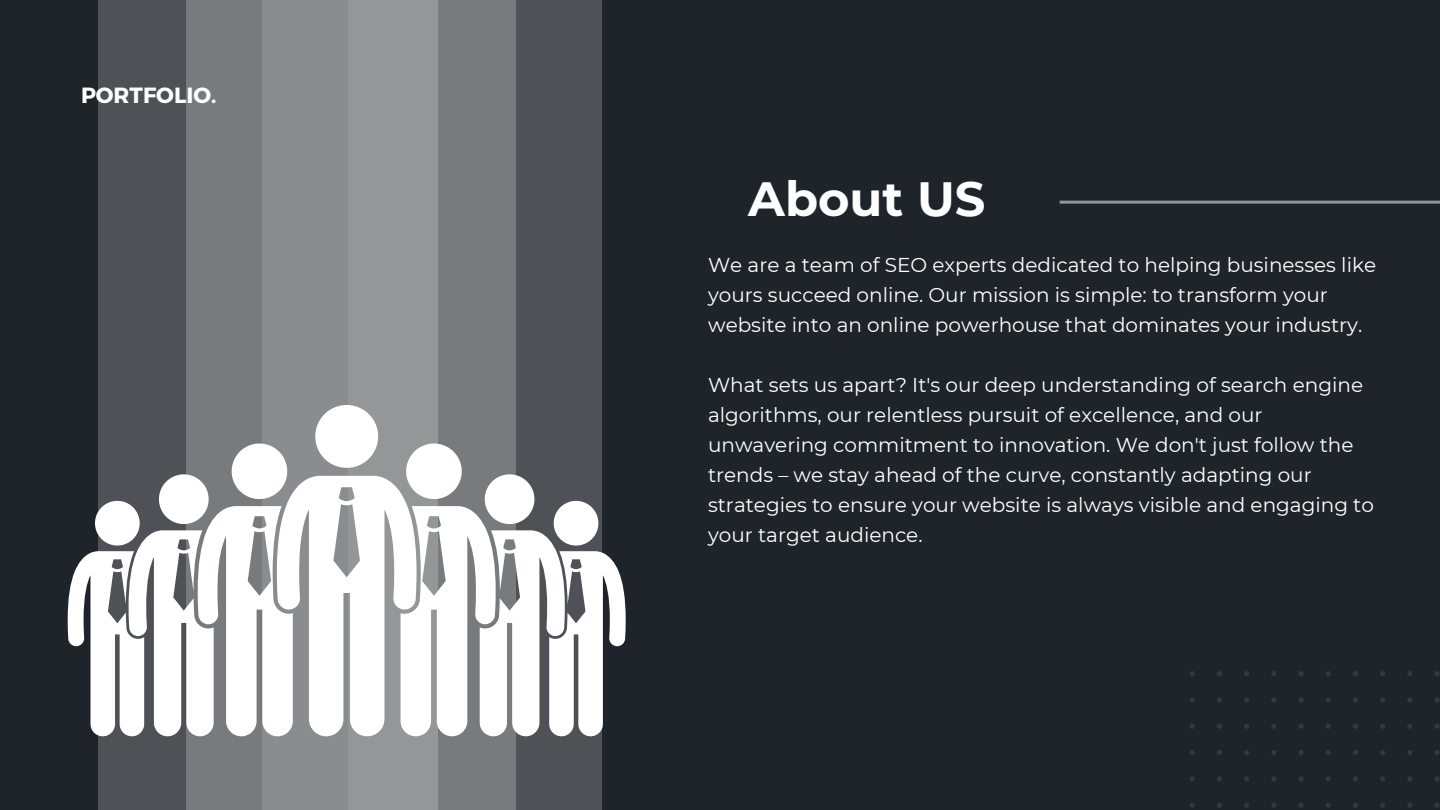
<style>
.page{position:relative;width:1440px;height:810px;background:#1f242b}
.page>*{position:absolute;margin:0;border:0;box-sizing:border-box;transform-origin:0 0}
.t1{font:700 48px "Montserrat";color:#fff}
.t2{font:700 22px "Montserrat";color:#fff}
.t3{font:20px/30px "Montserrat";color:#fff}
</style>
<div class="page">
<svg style="left:1190px;top:671px;width:250px;height:137px"></svg>
<hr style="left:1060px;top:201px;width:380px;height:3px;background:#959698">
<div style="left:99px;top:0;width:163px;height:810px;background:#4e5156"></div>
<div style="left:187px;top:0;width:163px;height:810px;background:#787a7d"></div>
<div style="left:262px;top:0;width:87px;height:810px;background:#8b8c8f"></div>
<div style="left:349px;top:0;width:89px;height:810px;background:#959698"></div>
<div style="left:438px;top:0;width:164px;height:810px;background:#4e5156"></div>
<div style="left:438px;top:0;width:77px;height:810px;background:#787a7d"></div>
<svg style="left:68px;top:405px;width:558px;height:331px"></svg>
<p class="t2" style="left:81px;top:81px;width:137px">PORTFOLIO.</p>
<h2 class="t1" style="left:748px;top:169px;width:239px">About US</h2>
<p class="t3" style="left:708px;top:249px;width:670px">We are a team of SEO experts dedicated to helping businesses like yours succeed online. Our mission is simple: to transform your website into an online powerhouse that dominates your industry.</p>
<p class="t3" style="left:708px;top:369px;width:667px">What sets us apart? It's our deep understanding of search engine algorithms, our relentless pursuit of excellence, and our unwavering commitment to innovation. We don't just follow the trends – we stay ahead of the curve, constantly adapting our strategies to ensure your website is always visible and engaging to your target audience.</p>
</div>
